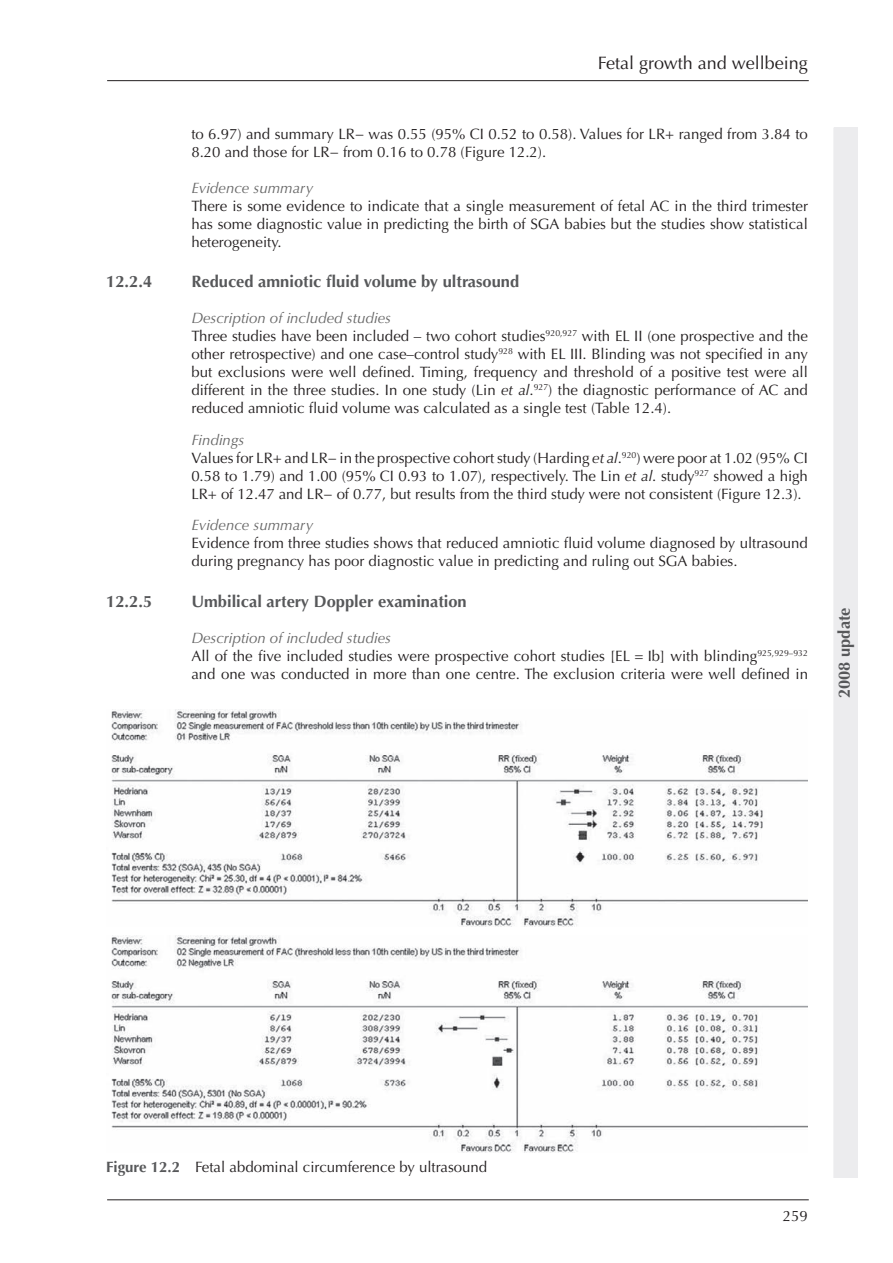
<style>
.page{position:relative;width:893px;height:1263px;background:#fff}
.page>*{position:absolute;margin:0;border:0;box-sizing:border-box;transform-origin:0 0}
.t1{font:18px "Optima LT Std";color:#231f20}
.t2{font:700 16.5px "Optima LT Std";color:#57585a}
.t3{font:15px/18px "Optima LT Std";color:#231f20}
.t4{font:italic 15px "Optima LT Std";color:#666}
.s1{font-style:italic;color:#666}
.s2{font-style:italic}
.s3{font-weight:700;color:#57585a}
</style>
<div class="page">
<hr style="left:107px;top:80px;width:702px;height:1px;background:#231f20">
<hr style="left:107px;top:1199px;width:702px;height:1px;background:#231f20">
<div style="left:835px;top:128px;width:23px;height:1050px;background:#ececee"></div>
<div style="left:833px;top:128px;width:24px;height:1050px;background:#ececee"></div>
<img style="left:111px;top:935px;width:696px;height:218px">
<img style="left:111px;top:709px;width:696px;height:217px">
<p class="t1" style="left:598px;top:52px;width:212px">Fetal growth and wellbeing</p>
<p class="t3" style="left:191px;top:125px;width:618px">to 6.97) and summary LR− was 0.55 (95% CI 0.52 to 0.58). Values for LR+ ranged from 3.84 to<br>8.20 and those for LR− from 0.16 to 0.78 (Figure 12.2).</p>
<p class="t4" style="left:191px;top:179px;width:123px">Evidence summary</p>
<p class="t3" style="left:191px;top:197px;width:618px;text-align:justify">There is some evidence to indicate that a single measurement of fetal AC in the third trimester has some diagnostic value in predicting the birth of SGA babies but the studies show statistical heterogeneity.</p>
<p class="t2" style="left:106px;top:272px;width:47px">12.2.4</p>
<p class="t2" style="left:191px;top:272px;width:329px">Reduced amniotic fluid volume by ultrasound</p>
<p class="t3" style="left:191px;top:309px;width:618px"><span class="s1">Description of included studies<br></span>Three studies have been included – two cohort studies<sup>920,927</sup> with EL II (one prospective and the other retrospective) and one case–control study<sup>928</sup> with EL III. Blinding was not specified in any but exclusions were well defined. Timing, frequency and threshold of a positive test were all different in the three studies. In one study (Lin <span class="s2">et al</span>.<sup>927</sup>) the diagnostic performance of AC and reduced amniotic fluid volume was calculated as a single test (Table 12.4).</p>
<p class="t3" style="left:191px;top:431px;width:618px"><span class="s1">Findings<br></span>Values for LR+ and LR− in the prospective cohort study (Harding <span class="s2">et al</span>.<sup>920</sup>) were poor at 1.02 (95% CI 0.58 to 1.79) and 1.00 (95% CI 0.93 to 1.07), respectively. The Lin <span class="s2">et al</span>. study<sup>927</sup> showed a high LR+ of 12.47 and LR− of 0.77, but results from the third study were not consistent (Figure 12.3).</p>
<p class="t4" style="left:191px;top:516px;width:123px">Evidence summary</p>
<p class="t3" style="left:191px;top:534px;width:618px">Evidence from three studies shows that reduced amniotic fluid volume diagnosed by ultrasound during pregnancy has poor diagnostic value in predicting and ruling out SGA babies.</p>
<p class="t2" style="left:106px;top:591px;width:47px">12.2.5</p>
<p class="t2" style="left:191px;top:591px;width:277px">Umbilical artery Doppler examination</p>
<p class="t3" style="left:191px;top:629px;width:618px"><span class="s1">Description of included studies<br></span>All of the five included studies were prospective cohort studies [EL = Ib] with blinding<sup>925,929–932 </sup>and one was conducted in more than one centre. The exclusion criteria were well defined in</p>
<p class="t2" style="left:835px;top:698px;width:92px;rotate:-90deg">2008 update</p>
<p class="t3" style="left:106px;top:1158px;width:382px"><span class="s3">Figure 12.2</span> Fetal abdominal circumference by ultrasound</p>
<p class="t3" style="left:783px;top:1207px;width:27px">259</p>
</div>
